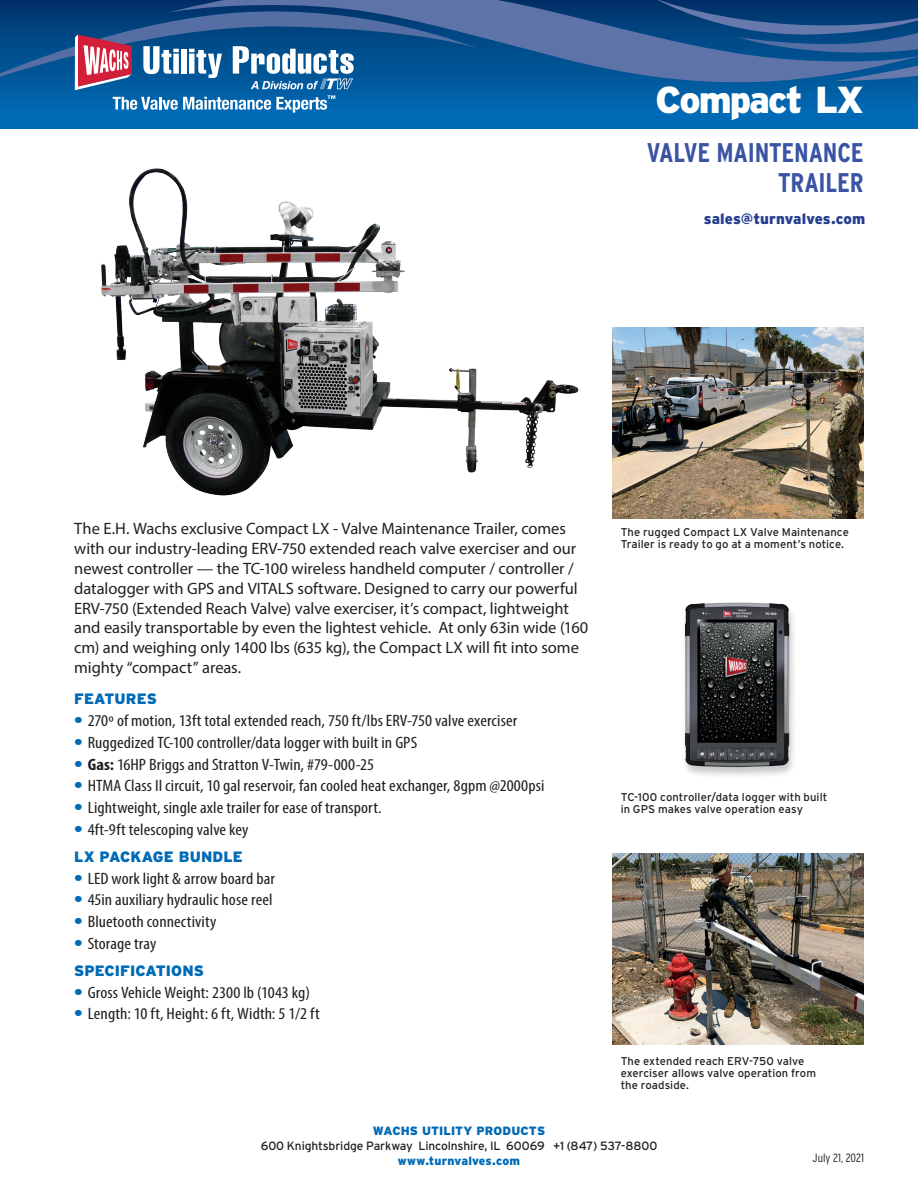
<style>
.page{position:relative;width:918px;height:1188px;background:#fff}
.page>*{position:absolute;margin:0;border:0;box-sizing:border-box;transform-origin:0 0}
.MachineName{font:900 37.5px "Interstate";letter-spacing:-.05em;color:#fff}
.MachineDescription{font:700 condensed 27px/30px "Interstate";letter-spacing:-.01em;color:#3a53a3;text-align:right}
.t1{font:condensed 16.5px "Myriad Pro";letter-spacing:.005em;color:#231f20;scale:1.1 1}
.t2{font:16.5px/19.8px "Myriad Pro";letter-spacing:-.005em;color:#231f20}
.HEAD_-_SUB{font:900 15px "Interstate";letter-spacing:.005em;color:#016ab6}
.t3{font:900 15px "Interstate";letter-spacing:.005em;color:#253f8e}
.t4{font:12px "Interstate";letter-spacing:-.01em;color:#231f20}
.t5{font:900 12px "Interstate";letter-spacing:.01em;color:#016ab6}
.disc{font:300 condensed 12px "Interstate";color:#231f20}
.t6{font:11.25px/12px "Interstate";letter-spacing:.005em;color:#231f20}
.s1{font-family:"Interstate";font-weight:900;color:#016ab6}
.s2{font-weight:700}
</style>
<div class="page">
<div style="left:0;top:0;width:918px;height:128px;background:#016ab6"></div>
<svg style="left:167px;top:0;width:751px;height:97px;background:#235e9b"></svg>
<svg style="left:656px;top:0;width:262px;height:81px;background:#28578f"></svg>
<svg style="left:0;top:3px;width:478px;height:110px;background:#2e679e"></svg>
<img style="left:684px;top:602px;width:110px;height:174px">
<img style="left:612px;top:853px;width:252px;height:191px">
<img style="left:612px;top:328px;width:252px;height:190px">
<img style="left:101px;top:168px;width:478px;height:328px">
<p class="MachineName" style="left:656px;top:78px;width:210px">Compact LX</p>
<p class="MachineDescription" style="left:647px;top:137px;width:218px">VALVE MAINTENANCE<br>TRAILER</p>
<p class="t3" style="left:704px;top:210px;width:163px">sales@turnvalves.com</p>
<p class="t2" style="left:74px;top:519px;width:516px">The E.H. Wachs exclusive Compact LX - Valve Maintenance Trailer, comes with our industry-leading ERV-750 extended reach valve exerciser and our newest controller — the TC-100 wireless handheld computer / controller / datalogger with GPS and VITALS software. Designed to carry our powerful ERV-750 (Extended Reach Valve) valve exerciser, it’s compact, lightweight and easily transportable by even the lightest vehicle. At only 63in wide (160 cm) and weighing only 1400 lbs (635 kg), the Compact LX will fit into some mighty “compact” areas.</p>
<p class="HEAD_-_SUB" style="left:74px;top:691px;width:84px">FEATURES</p>
<p class="t1" style="left:74px;top:711px;width:404px"><span class="s1">•</span> 270º of motion, 13ft total extended reach, 750 ft/lbs ERV-750 valve exerciser</p>
<p class="t1" style="left:74px;top:733px;width:313px"><span class="s1">•</span> Ruggedized TC-100 controller/data logger with built in GPS</p>
<p class="t1" style="left:74px;top:754px;width:274px"><span class="s1">•</span> <span class="s2">Gas:</span> 16HP Briggs and Stratton V-Twin, #79-000-25</p>
<p class="t1" style="left:74px;top:776px;width:429px"><span class="s1">•</span> HTMA Class II circuit, 10 gal reservoir, fan cooled heat exchanger, 8gpm @2000psi</p>
<p class="t1" style="left:74px;top:798px;width:281px"><span class="s1">•</span> Lightweight, single axle trailer for ease of transport.</p>
<p class="t1" style="left:74px;top:820px;width:160px"><span class="s1">•</span> 4ft-9ft telescoping valve key</p>
<p class="HEAD_-_SUB" style="left:74px;top:848px;width:170px">LX PACKAGE BUNDLE</p>
<p class="t1" style="left:74px;top:868px;width:184px"><span class="s1">•</span> LED work light &amp; arrow board bar</p>
<p class="t1" style="left:74px;top:890px;width:182px"><span class="s1">•</span> 45in auxiliary hydraulic hose reel</p>
<p class="t1" style="left:74px;top:912px;width:131px"><span class="s1">•</span> Bluetooth connectivity</p>
<p class="t1" style="left:74px;top:934px;width:76px"><span class="s1">•</span> Storage tray</p>
<p class="HEAD_-_SUB" style="left:74px;top:962px;width:131px">SPECIFICATIONS</p>
<p class="t1" style="left:74px;top:982px;width:216px"><span class="s1">•</span> Gross Vehicle Weight: 2300 lb (1043 kg)</p>
<p class="t1" style="left:74px;top:1004px;width:225px"><span class="s1">•</span> Length: 10 ft, Height: 6 ft, Width: 5 1/2 ft</p>
<p class="t6" style="left:621px;top:526px;width:230px">The rugged Compact LX Valve Maintenance<br>Trailer is ready to go at a moment’s notice.</p>
<p class="t6" style="left:621px;top:791px;width:208px">TC-100 controller/data logger with built in GPS makes valve operation easy</p>
<p class="t6" style="left:621px;top:1055px;width:197px">The extended reach ERV-750 valve exerciser allows valve operation from the roadside.</p>
<p class="t5" style="left:373px;top:1124px;width:174px">WACHS UTILITY PRODUCTS</p>
<p class="t4" style="left:261px;top:1139px;width:398px">600 Knightsbridge Parkway Lincolnshire, IL 60069 +1 (847) 537-8800</p>
<p class="t5" style="left:398px;top:1154px;width:124px">www.turnvalves.com</p>
<p class="disc" style="left:813px;top:1151px;width:53px">July 21, 2021</p>
</div>
